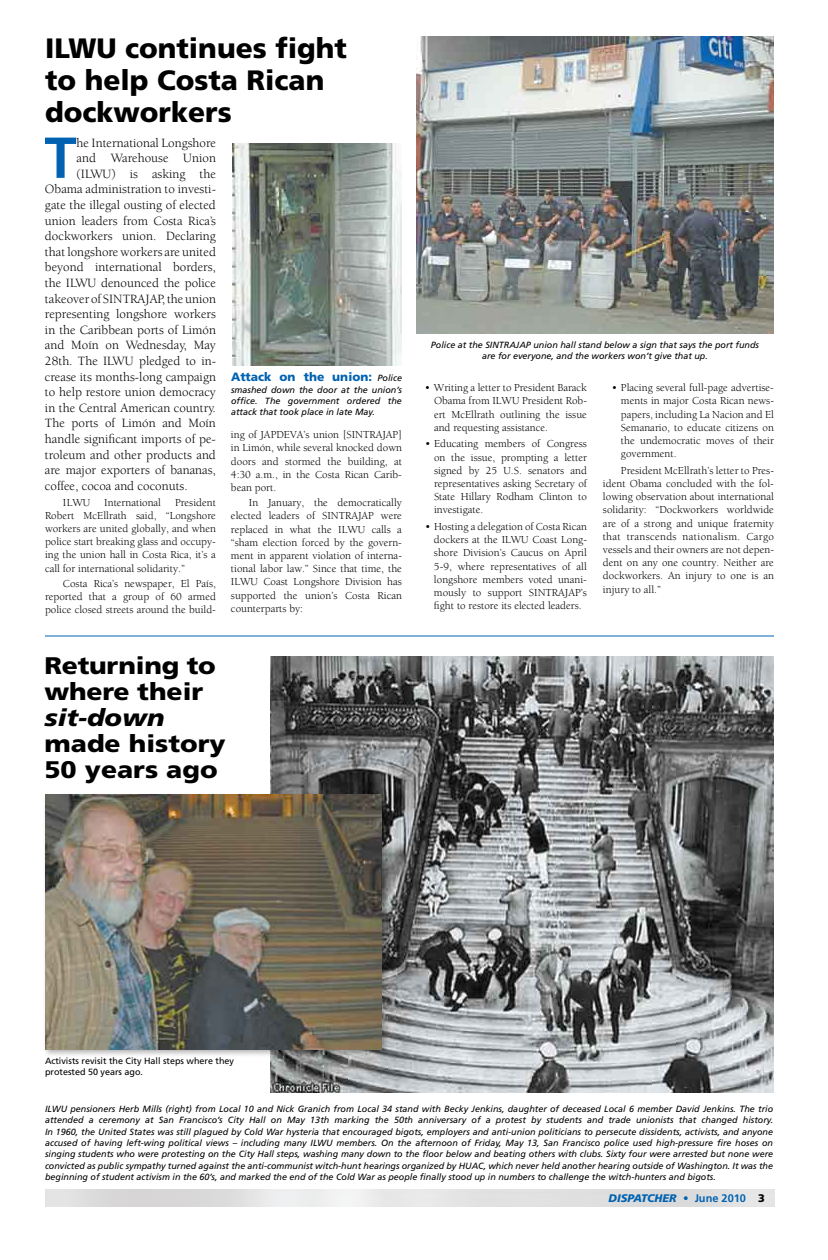
<style>
.page{position:relative;width:828px;height:1260px;background:#fff}
.page>*{position:absolute;margin:0;border:0;box-sizing:border-box;transform-origin:0 0}
.t1{font:700 57.7px "Frutiger";color:#0062b0}
.t2{font:900 28px/32px "Frutiger";color:#000}
.t3{font:900 24px/26px "Frutiger";color:#000;scale:1.1 1}
.t4{font:italic 900 24px "Frutiger";color:#000;scale:1.1 1}
.t5{font:13px "Berkeley";color:#000}
.t6{font:900 12px "Frutiger";color:#0062b0}
.t7{font:11px/13.2px "Berkeley";color:#000;text-align:justify}
.t8{font:italic 900 11px "Frutiger";color:#0062b0}
.t9{font:italic 9px/11.3px "Frutiger";color:#000;text-align:justify}
.t10{font:9px/10.8px "Frutiger";color:#000}
.s1{font-weight:400;font-style:italic;font-size:9px;color:#000}
.s2{font-weight:700;font-style:normal}
.s3{font-style:normal;color:#000}
</style>
<div class="page">
<img style="left:416px;top:36px;width:358px;height:298px">
<img style="left:232px;top:143px;width:170px;height:223px">
<img style="left:270px;top:656px;width:504px;height:436px">
<div style="left:42px;top:792px;width:351px;height:269px;background:#000;opacity:.3"></div>
<img style="left:45px;top:795px;width:336px;height:254px">
<hr style="left:45px;top:635px;width:729px;height:1px;background:#0062b0">
<h2 class="t2" style="left:45px;top:32px;width:303px">ILWU continues fight to help Costa Rican dockworkers</h2>
<h1 class="t1" style="left:45px;top:124px;width:34px">T</h1>
<p class="t5" style="left:77px;top:136px;width:141px">he International Longshore</p>
<p class="t5" style="left:77px;top:151px;width:141px">and Warehouse Union</p>
<p class="t5" style="left:77px;top:167px;width:141px">(ILWU) is asking the</p>
<p class="t5" style="left:45px;top:183px;width:173px">Obama administration to investi-</p>
<p class="t5" style="left:45px;top:198px;width:172px">gate the illegal ousting of elected</p>
<p class="t5" style="left:45px;top:214px;width:173px">union leaders from Costa Rica’s</p>
<p class="t5" style="left:45px;top:229px;width:172px">dockworkers union. Declaring</p>
<p class="t5" style="left:45px;top:245px;width:173px">that longshore workers are united</p>
<p class="t5" style="left:45px;top:261px;width:172px">beyond international borders,</p>
<p class="t5" style="left:45px;top:276px;width:172px">the ILWU denounced the police</p>
<p class="t5" style="left:45px;top:292px;width:173px">takeover of SINTRAJAP, the union</p>
<p class="t5" style="left:45px;top:307px;width:173px">representing longshore workers</p>
<p class="t5" style="left:45px;top:323px;width:173px">in the Caribbean ports of Limón</p>
<p class="t5" style="left:45px;top:339px;width:172px">and Moín on Wednesday, May</p>
<p class="t5" style="left:45px;top:354px;width:173px">28th. The ILWU pledged to in-</p>
<p class="t5" style="left:45px;top:370px;width:173px">crease its months-long campaign</p>
<p class="t5" style="left:45px;top:385px;width:173px">to help restore union democracy</p>
<p class="t5" style="left:45px;top:401px;width:172px">in the Central American country.</p>
<p class="t5" style="left:45px;top:417px;width:172px">The ports of Limón and Moín</p>
<p class="t5" style="left:45px;top:432px;width:172px">handle significant imports of pe-</p>
<p class="t5" style="left:45px;top:448px;width:172px">troleum and other products and</p>
<p class="t5" style="left:45px;top:463px;width:172px">are major exporters of bananas,</p>
<p class="t5" style="left:45px;top:479px;width:144px">coffee, cocoa and coconuts.</p>
<p class="t7" style="left:63px;top:496px;width:29px">ILWU</p>
<p class="t7" style="left:104px;top:496px;width:58px">International</p>
<p class="t6" style="left:231px;top:370px;width:173px">Attack on the union: <span class="s1">Police</span></p>
<p class="t9" style="left:231px;top:384px;width:172px">smashed down the door at the union’s office. The government ordered the attack that took place in late May.</p>
<p class="t7" style="left:231px;top:428px;width:173px">ing of JAPDEVA’s union [SINTRAJAP] in Limón, while several knocked down doors and stormed the building, at 4:30 a.m., in the Costa Rican Carib&shy;bean port.</p>
<p class="t7" style="left:231px;top:496px;width:173px;text-indent:18px">In January, the democratically elected leaders of SINTRAJAP were replaced in what the ILWU calls a “sham election forced by the govern&shy;ment in apparent violation of interna&shy;tional labor law.” Since that time, the ILWU Coast Longshore Division has supported the union’s Costa Rican counterparts by:</p>
<p class="t7" style="left:45px;top:496px;width:173px;text-indent:130px">President Robert McEllrath said, “Longshore workers are united globally, and when police start breaking glass and occupy&shy;ing the union hall in Costa Rica, it’s a call for international solidarity.”</p>
<p class="t7" style="left:45px;top:577px;width:173px;text-indent:18px">Costa Rica’s newspaper, El País, reported that a group of 60 armed police closed streets around the build-</p>
<h3 class="t3" style="left:44px;top:653px;width:157px">Returning to where their</h3>
<h3 class="t4" style="left:44px;top:704px;width:111px">sit-down</h3>
<h3 class="t3" style="left:44px;top:731px;width:166px">made history<br>50 years ago</h3>
<p class="t9" style="left:431px;top:339px;width:330px;line-height:10.8px;text-align:center">Police at the SINTRAJAP union hall stand below a sign that says the port funds are for everyone, and the workers won’t give that up.</p>
<p class="t7" style="left:434px;top:381px;width:154px;text-indent:-9px">• Writing a letter to President Barack Obama from ILWU President Rob&shy;ert McEllrath outlining the issue and requesting assistance.</p>
<p class="t7" style="left:434px;top:438px;width:155px;text-indent:-9px">• Educating members of Congress on the issue, prompting a letter signed by 25 U.S. senators and representatives asking Secretary of State Hillary Rodham Clinton to investigate.</p>
<p class="t7" style="left:434px;top:520px;width:155px;text-indent:-9px">• Hosting a delegation of Costa Rican dockers at the ILWU Coast Long&shy;shore Division’s Caucus on April 5-9, where representatives of all longshore members voted unani&shy;mously to support SINTRAJAP’s fight to restore its elected leaders.</p>
<p class="t7" style="left:621px;top:381px;width:155px;text-indent:-9px">• Placing several full-page advertise&shy;ments in major Costa Rican news&shy;papers, including La Nacion and El Semanario, to educate citizens on the undemocratic moves of their government.</p>
<p class="t7" style="left:603px;top:464px;width:173px;text-indent:18px">President McEllrath’s letter to Pres&shy;ident Obama concluded with the fol&shy;lowing observation about international solidarity: “Dockworkers worldwide are of a strong and unique fraternity that transcends nationalism. Cargo vessels and their owners are not depen&shy;dent on any one country. Neither are dockworkers. An injury to one is an injury to all.”</p>
<p class="t10" style="left:45px;top:1055px;width:191px">Activists revisit the City Hall steps where they protested 50 years ago.</p>
<p class="t9" style="left:45px;top:1103px;width:730px">ILWU pensioners Herb Mills (right) from Local 10 and Nick Granich from Local 34 stand with Becky Jenkins, daughter of deceased Local 6 member David Jenkins. The trio attended a ceremony at San Francisco’s City Hall on May 13th marking the 50th anniversary of a protest by students and trade unionists that changed history.<br>In 1960, the United States was still plagued by Cold War hysteria that encouraged bigots, employers and anti-union politicians to persecute dissidents, activists, and anyone accused of having left-wing political views – including many ILWU members. On the afternoon of Friday, May 13, San Francisco police used high-pressure fire hoses on singing students who were protesting on the City Hall steps, washing many down to the floor below and beating others with clubs. Sixty four were arrested but none were convicted as public sympathy turned against the anti-communist witch-hunt hearings organized by HUAC, which never held another hearing outside of Washington. It was the beginning of student activism in the 60’s, and marked the end of the Cold War as people finally stood up in numbers to challenge the witch-hunters and bigots.</p>
<p class="t8" style="left:609px;top:1192px;width:158px">DISPATCHER <span class="s2">• June 2010</span> <span class="s3">3</span></p>
</div>
